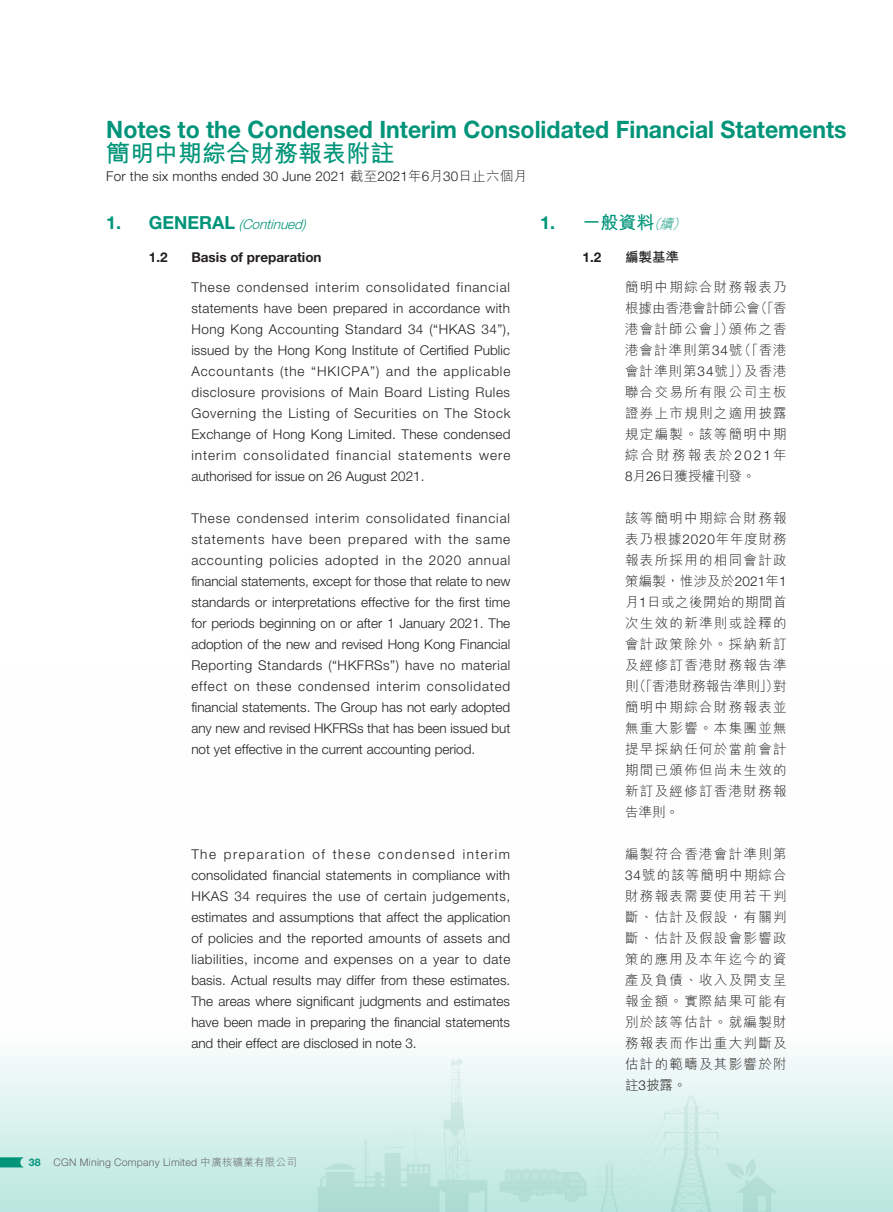
<style>
.page{position:relative;width:893px;height:1212px;background:#fff}
.page>*{position:absolute;margin:0;border:0;box-sizing:border-box;transform-origin:0 0}
.t1{font:700 24px "Helvetica Neue LT Std";color:#009479;scale:.96 1}
.t2{font:700 24px "M Hei HK";color:#009479}
.t3{font:700 18px "M Hei HK";color:#009479}
.t4{font:300 13.5px/21px "Helvetica Neue LT Std";color:#231f20;text-align:justify}
.t5{font:300 13.5px/21px "M Hei HK";letter-spacing:.095em;color:#231f20;text-align:justify}
.t6{font:700 13.5px "Helvetica Neue LT Std";color:#231f20}
.t7{font:italic 300 13.5px "Helvetica Neue LT Std";color:#009479}
.t8{font:700 13.5px "M Hei HK";color:#231f20}
.t9{font:300 10.5px "Helvetica Neue LT Std";letter-spacing:.02em;color:#636366}
.s1{font-family:"M Hei HK"}
.s2{font-weight:700;font-style:normal;font-size:18px}
.s3{font-weight:700;color:#009479}
.s4{font-family:"Helvetica Neue LT Std"}
.s5{font-weight:300;font-style:italic;font-size:13.5px}
</style>
<div class="page">
<svg style="left:0;top:1053px;width:893px;height:159px;background:#d6f0eb"></svg>
<svg style="left:0;top:1157px;width:24px;height:10px"></svg>
<img style="left:288px;top:1053px;width:550px;height:159px">
<h1 class="t1" style="left:106px;top:115px;width:772px">Notes to the Condensed Interim Consolidated Financial Statements</h1>
<h1 class="t2" style="left:106px;top:136px;width:289px">簡明中期綜合財務報表附註</h1>
<p class="t4" style="left:106px;top:165px;width:422px">For the six months ended 30 June 2021 <span class="s1">截至</span>2021<span class="s1">年</span>6<span class="s1">月</span>30<span class="s1">日止六個月</span></p>
<p class="t7" style="left:106px;top:216px;width:201px"><span class="s2">1 . G E N E R A L</span> (Continued)</p>
<p class="t6" style="left:149px;top:249px;width:20px">1.2</p>
<p class="t6" style="left:191px;top:249px;width:132px">Basis of preparation</p>
<p class="t4" style="left:191px;top:276px;width:321px">These condensed interim consolidated financial statements have been prepared in accordance with Hong Kong Accounting Standard 34 (“HKAS 34”), issued by the Hong Kong Institute of Certified Public Accountants (the “HKICPA”) and the applicable disclosure provisions of Main Board Listing Rules Governing the Listing of Securities on The Stock Exchange of Hong Kong Limited. These condensed interim consolidated financial statements were authorised for issue on 26 August 2021.</p>
<p class="t4" style="left:191px;top:507px;width:321px">These condensed interim consolidated financial statements have been prepared with the same accounting policies adopted in the 2020 annual financial statements, except for those that relate to new standards or interpretations effective for the first time for periods beginning on or after 1 January 2021. The adoption of the new and revised Hong Kong Financial Reporting Standards (“HKFRSs”) have no material effect on these condensed interim consolidated financial statements. The Group has not early adopted any new and revised HKFRSs that has been issued but not yet effective in the current accounting period.</p>
<p class="t4" style="left:191px;top:843px;width:321px">The preparation of these condensed interim consolidated financial statements in compliance with HKAS 34 requires the use of certain judgements, estimates and assumptions that affect the application of policies and the reported amounts of assets and liabilities, income and expenses on a year to date basis. Actual results may differ from these estimates.<br>The areas where significant judgments and estimates have been made in preparing the financial statements and their effect are disclosed in note 3.</p>
<p class="t9" style="left:29px;top:1156px;width:270px"><span class="s3">38</span> CGN Mining Company Limited <span class="s1">中廣核礦業有限公司</span></p>
<h2 class="t3" style="left:540px;top:209px;width:152px"><span class="s4">1.</span> 一般資料<span class="s5">（續）</span></h2>
<p class="t6" style="left:583px;top:249px;width:20px">1.2</p>
<p class="t8" style="left:625px;top:248px;width:55px">編製基準</p>
<p class="t5" style="left:625px;top:276px;width:163px">簡明中期綜合財務報表乃根據由香港會計師公會（「香港會計師公會」）頒佈之香港會計準則第<span class="s4">34</span>號（「香港會計準則第<span class="s4">34</span>號」）及香港聯合交易所有限公司主板證券上市規則之適用披露規定編製。該等簡明中期綜合財務報表於<span class="s4">2021</span>年<span class="s4">8</span>月<span class="s4">26</span>日獲授權刊發。</p>
<p class="t5" style="left:625px;top:507px;width:163px">該等簡明中期綜合財務報表乃根據<span class="s4">2020</span>年年度財務報表所採用的相同會計政策編製，惟涉及於<span class="s4">2021</span>年<span class="s4">1</span>月<span class="s4">1</span>日或之後開始的期間首次生效的新準則或詮釋的會計政策除外。採納新訂及經修訂香港財務報告準則（「香港財務報告準則」）對簡明中期綜合財務報表並無重大影響。本集團並無提早採納任何於當前會計期間已頒佈但尚未生效的新訂及經修訂香港財務報告準則。</p>
<p class="t5" style="left:625px;top:843px;width:163px">編製符合香港會計準則第<span class="s4">34</span>號的該等簡明中期綜合財務報表需要使用若干判斷、估計及假設，有關判斷、估計及假設會影響政策的應用及本年迄今的資產及負債、收入及開支呈報金額。實際結果可能有別於該等估計。就編製財務報表而作出重大判斷及估計的範疇及其影響於附註<span class="s4">3</span>披露。</p>
</div>
